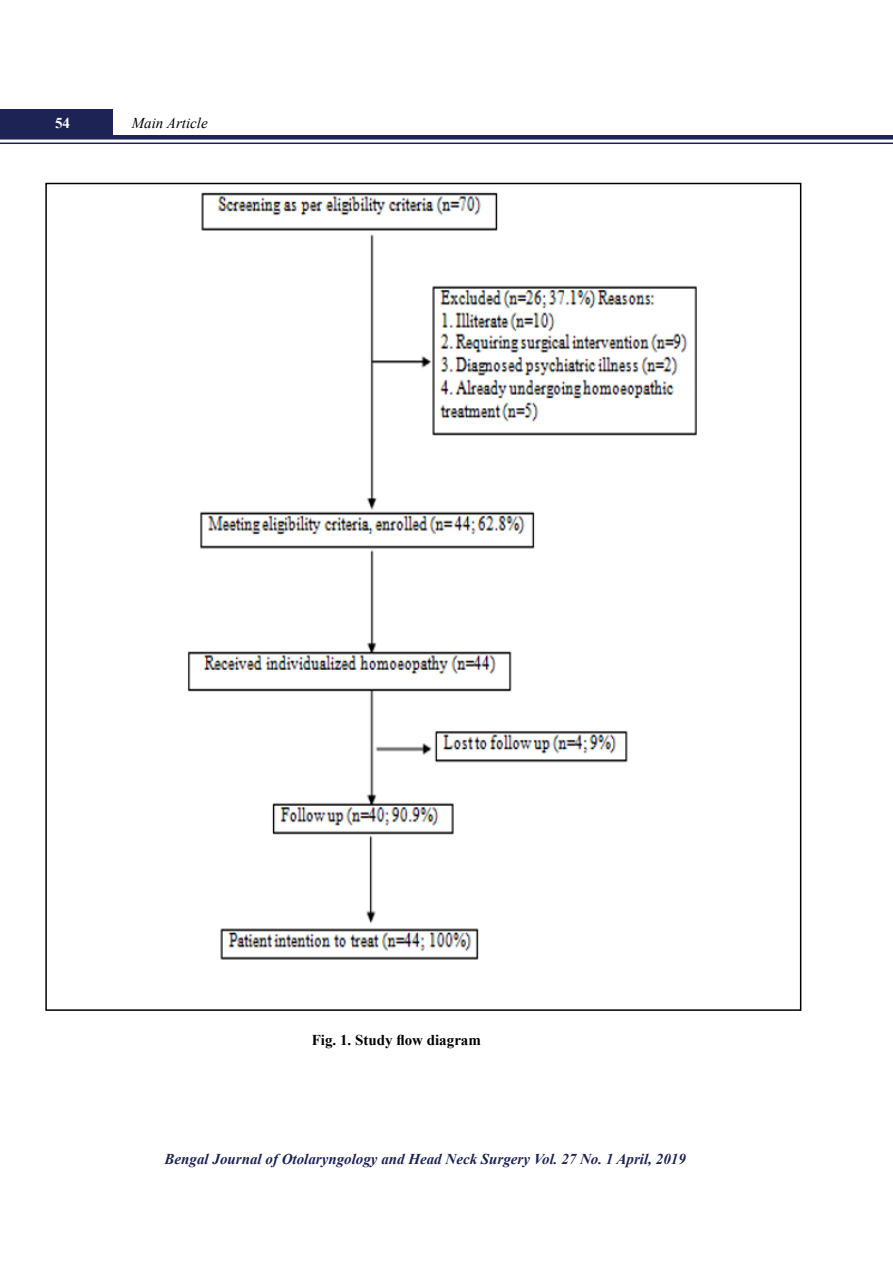
<style>
.page{position:relative;width:893px;height:1263px;background:#fff}
.page>*{position:absolute;margin:0;border:0;box-sizing:border-box;transform-origin:0 0}
.t1{font:italic 700 15px "Times New Roman";color:#1e2356}
.t2{font:700 15px "Times New Roman";color:#000}
.t3{font:italic 15px "Times New Roman";color:#000}
.t4{font:700 15px "Times New Roman";color:#fff}
</style>
<div class="page">
<div style="left:0;top:109px;width:113px;height:27px;background:#1e2356"></div>
<div style="left:0;top:135px;width:893px;height:5px;background:#1e2356"></div>
<hr style="left:0;top:142px;width:893px;height:2px;background:#1e2356">
<img style="left:188px;top:192px;width:509px;height:768px">
<p class="t4" style="left:55px;top:112px;width:17px">54</p>
<p class="t3" style="left:132px;top:113px;width:77px">Main Article</p>
<p class="t2" style="left:312px;top:1029px;width:171px">Fig. 1. Study flow diagram</p>
<p class="t1" style="left:165px;top:1148px;width:523px">Bengal Journal of Otolaryngology and Head Neck Surgery Vol. 27 No. 1 April, 2019</p>
</div>
